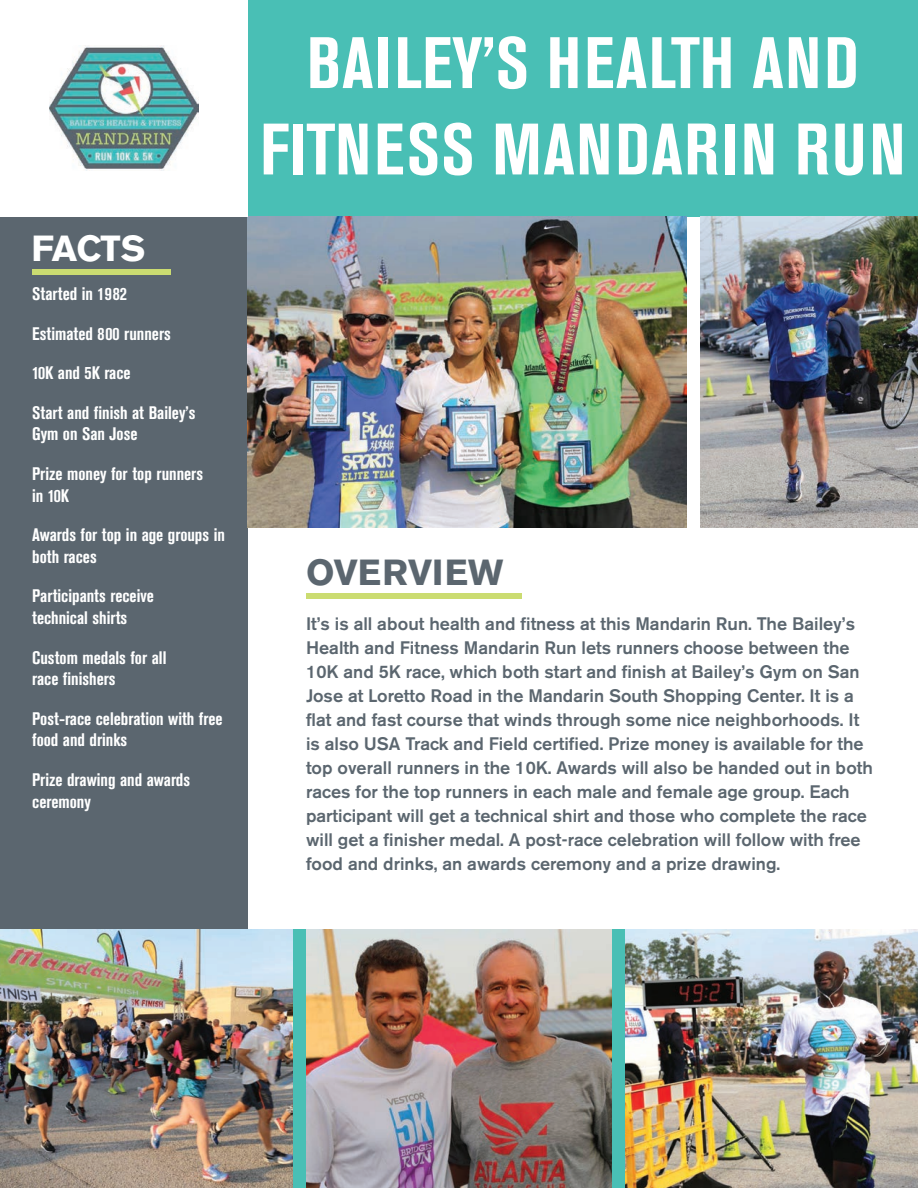
<style>
.page{position:relative;width:918px;height:1188px;background:#fff}
.page>*{position:absolute;margin:0;border:0;box-sizing:border-box;transform-origin:0 0}
.t1{font:700 condensed 72px/86.4px "Akzidenz Grotesk BE";letter-spacing:.02em;color:#fff;text-align:center}
.t2{font:700 36px "Akzidenz Grotesk BE";color:#5b666f}
.t3{font:700 36px "Akzidenz Grotesk BE";letter-spacing:-.02em;color:#fff}
.t4{font:500 18px/24px "Akzidenz Grotesk BE";color:#5b666f}
.t5{font:700 condensed 18px/21.6px "Akzidenz Grotesk BE";color:#fff}
</style>
<div class="page">
<div style="left:0;top:0;width:247px;height:1188px;background:#5b666f"></div>
<div style="left:0;top:0;width:918px;height:216px;background:#49bfb5"></div>
<div style="left:0;top:929px;width:918px;height:259px;background:#49bfb5"></div>
<img style="left:0;top:929px;width:292px;height:259px">
<img style="left:306px;top:929px;width:306px;height:259px">
<img style="left:626px;top:929px;width:292px;height:259px">
<div style="left:32px;top:269px;width:139px;height:5px;background:#cbdc71"></div>
<div style="left:306px;top:593px;width:216px;height:5px;background:#cbdc71"></div>
<img style="left:247px;top:216px;width:439px;height:311px">
<div style="left:0;top:0;width:247px;height:216px;background:#fff"></div>
<img style="left:49px;top:45px;width:149px;height:126px">
<img style="left:700px;top:216px;width:218px;height:311px">
<p class="t3" style="left:31px;top:228px;width:116px">FACTS</p>
<p class="t5" style="left:32px;top:283px;width:96px">Started in 1982</p>
<p class="t5" style="left:32px;top:323px;width:140px">Estimated 800 runners</p>
<p class="t5" style="left:32px;top:362px;width:100px">10K and 5K race</p>
<p class="t5" style="left:32px;top:402px;width:165px">Start and finish at Bailey’s<br>Gym on San Jose</p>
<p class="t5" style="left:32px;top:463px;width:172px">Prize money for top runners in 10K</p>
<p class="t5" style="left:32px;top:524px;width:194px">Awards for top in age groups in both races</p>
<p class="t5" style="left:32px;top:586px;width:123px">Participants receive technical shirts</p>
<p class="t5" style="left:32px;top:647px;width:136px">Custom medals for all race finishers</p>
<p class="t5" style="left:32px;top:708px;width:192px">Post-race celebration with free food and drinks</p>
<p class="t5" style="left:32px;top:769px;width:159px">Prize drawing and awards ceremony</p>
<p class="t1" style="left:260px;top:21px;width:647px">BAILEY’S HEALTH AND<br>FITNESS MANDARIN RUN</p>
<p class="t2" style="left:306px;top:552px;width:199px">OVERVIEW</p>
<p class="t4" style="left:306px;top:612px;width:568px">It’s is all about health and fitness at this Mandarin Run. The Bailey’s Health and Fitness Mandarin Run lets runners choose between the 10K and 5K race, which both start and finish at Bailey’s Gym on San Jose at Loretto Road in the Mandarin South Shopping Center. It is a flat and fast course that winds through some nice neighborhoods. It is also USA Track and Field certified. Prize money is available for the top overall runners in the 10K. Awards will also be handed out in both races for the top runners in each male and female age group. Each participant will get a technical shirt and those who complete the race will get a finisher medal. A post-race celebration will follow with free food and drinks, an awards ceremony and a prize drawing.</p>
</div>
